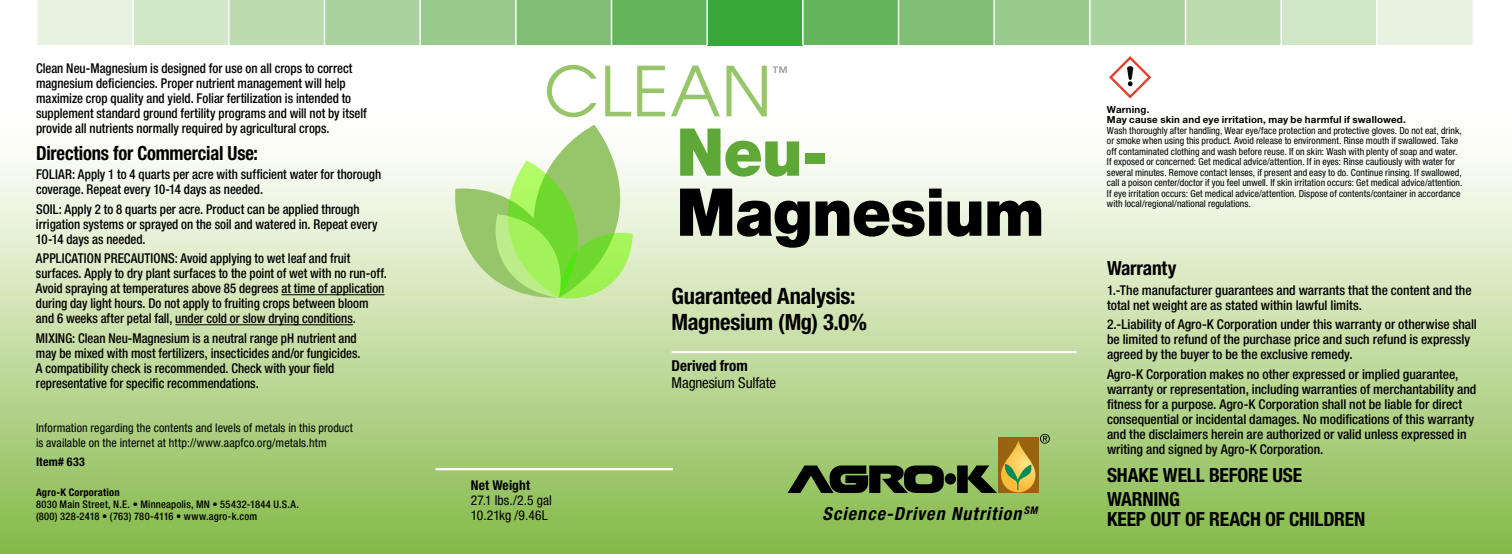
<style>
.page{position:relative;width:1512px;height:554px;background:#fff}
.page>*{position:absolute;margin:0;border:0;box-sizing:border-box;transform-origin:0 0}
.t1{font:68.4px "Avant Garde";letter-spacing:.01em;color:#97c569}
.t2{font:900 66px "Helvetica Neue LT Pro";letter-spacing:-.01em;color:#000;scale:.95 1}
.t3{font:900 66px "Helvetica Neue LT Pro";color:#5da837;scale:.95 1}
.t4{font:700 condensed 22.5px/25.5px "Helvetica Neue LT Pro";letter-spacing:-.015em;color:#000}
.t5{font:700 condensed 19.5px/24px "Helvetica Neue LT Pro";letter-spacing:-.01em;color:#000}
.t6{font:700 condensed 19.5px "Helvetica Neue LT Pro";letter-spacing:-.01em;color:#000;scale:.95 1}
.t7{font:italic 700 condensed 18px "Helvetica Neue LT Pro";letter-spacing:.06em;color:#000}
.t8{font:500 16.2px "Helvetica Neue LT Pro";color:#9b9b9c}
.t9{font:condensed 15px "Helvetica Neue LT Pro";letter-spacing:-.01em;color:#000}
.t10{font:700 condensed 15px "Helvetica Neue LT Pro";color:#000}
.t11{font:500 condensed 13.5px/15px "Helvetica Neue LT Pro";color:#000;scale:.95 1}
.t12{font:500 condensed 13.5px/15px "Helvetica Neue LT Pro";color:#000}
.t13{font:condensed 13.5px/15px "Helvetica Neue LT Pro";letter-spacing:.005em;color:#000}
.t14{font:700 condensed 13.5px "Helvetica Neue LT Pro";letter-spacing:.01em;color:#000}
.t15{font:condensed 12px/15px "Helvetica Neue LT Pro";letter-spacing:.01em;color:#000}
.t16{font:700 condensed 12px "Helvetica Neue LT Pro";letter-spacing:.025em;color:#000}
.t17{font:500 condensed 10.5px/12px "Helvetica Neue LT Pro";letter-spacing:.02em;color:#000}
.t18{font:700 condensed 10.5px "Helvetica Neue LT Pro";letter-spacing:.02em;color:#000}
.t19{font:condensed 9.75px/10.5px "Helvetica Neue LT Pro";letter-spacing:.005em;color:#000}
.t20{font:700 9.75px/10.5px "Helvetica Neue LT Pro";letter-spacing:.02em;color:#000}
</style>
<div class="page">
<div style="left:0;top:0;width:1512px;height:554px;background:linear-gradient(to bottom,#fff,#8fbf56)"></div>
<div style="left:38px;top:0;width:1435px;height:45px;background:#e7f2e1"></div>
<div style="left:134px;top:0;width:1242px;height:45px;background:#d1e7c7"></div>
<div style="left:230px;top:0;width:1050px;height:45px;background:#bcdcb0"></div>
<div style="left:325px;top:0;width:860px;height:45px;background:#aad29e"></div>
<svg style="left:421px;top:0;width:668px;height:45px;background:#7ebe74"></svg>
<div style="left:707px;top:0;width:96px;height:45px;background:#39a83a"></div>
<hr style="left:132px;top:0;width:2px;height:45px;background:#fff">
<hr style="left:228px;top:0;width:2px;height:45px;background:#fff">
<hr style="left:324px;top:0;width:1px;height:45px;background:#fff">
<hr style="left:419px;top:0;width:2px;height:45px;background:#fff">
<hr style="left:515px;top:0;width:2px;height:45px;background:#fff">
<hr style="left:611px;top:0;width:1px;height:45px;background:#fff">
<hr style="left:706px;top:0;width:2px;height:45px;background:#fff">
<hr style="left:802px;top:0;width:2px;height:45px;background:#fff">
<hr style="left:898px;top:0;width:1px;height:45px;background:#fff">
<hr style="left:993px;top:0;width:2px;height:45px;background:#fff">
<hr style="left:1089px;top:0;width:2px;height:45px;background:#fff">
<hr style="left:1185px;top:0;width:1px;height:45px;background:#fff">
<hr style="left:1280px;top:0;width:2px;height:45px;background:#fff">
<hr style="left:1376px;top:0;width:2px;height:45px;background:#fff">
<svg style="left:450px;top:125px;width:183px;height:178px"></svg>
<hr style="left:672px;top:351px;width:404px;height:2px;background:#fff">
<hr style="left:436px;top:468px;width:237px;height:2px;background:#fff">
<div style="left:945px;top:473px;width:11px;height:11px;background:#000;border-radius:50%"></div>
<svg style="left:788px;top:465px;width:156px;height:28px;background:#2e3a1f"></svg>
<svg style="left:957px;top:433px;width:93px;height:60px;background:#949849"></svg>
<hr style="left:281px;top:294px;width:104px;height:1px;background:#000">
<hr style="left:175px;top:324px;width:178px;height:1px;background:#000">
<svg style="left:1109px;top:56px;width:42px;height:42px"></svg>
<p class="t11" style="left:36px;top:60px;width:350px">Clean Neu-Magnesium is designed for use on all crops to correct magnesium deficiencies. Proper nutrient management will help maximize crop quality and yield. Foliar fertilization is intended to supplement standard ground fertility programs and will not by itself provide all nutrients normally required by agricultural crops.</p>
<h3 class="t6" style="left:36px;top:141px;width:235px">Directions for Commercial Use:</h3>
<p class="t11" style="left:36px;top:167px;width:365px">Foliar: Apply 1 to 4 quarts per acre with sufficient water for thorough coverage. Repeat every 10-14 days as needed.</p>
<p class="t11" style="left:36px;top:201px;width:361px">Soil: Apply 2 to 8 quarts per acre. Product can be applied through irrigation systems or sprayed on the soil and watered in. Repeat every<br>10-14 days as needed.</p>
<p class="t11" style="left:36px;top:251px;width:371px">Application Precautions: Avoid applying to wet leaf and fruit surfaces. Apply to dry plant surfaces to the point of wet with no run-off.<br>Avoid spraying at temperatures above 85 degrees at time of application during day light hours. Do not apply to fruiting crops between bloom and 6 weeks after petal fall, under cold or slow drying conditions.</p>
<p class="t11" style="left:36px;top:330px;width:343px">Mixing: Clean Neu-Magnesium is a neutral range pH nutrient and may be mixed with most fertilizers, insecticides and/or fungicides.<br>A compatibility check is recommended. Check with your field representative for specific recommendations.</p>
<p class="t15" style="left:36px;top:420px;width:319px">Information regarding the contents and levels of metals in this product is available on the internet at http://www.aapfco.org/metals.htm</p>
<p class="t16" style="left:36px;top:455px;width:50px">Item# 633</p>
<p class="t18" style="left:36px;top:485px;width:85px">Agro-K Corporation</p>
<p class="t17" style="left:36px;top:498px;width:265px">8030 Main Street, N.E. • Minneapolis, MN • 55432-1844 U.S.A. (800) 328-2418 • (763) 780-4116 • www.agro-k.com</p>
<h1 class="t1" style="left:544px;top:51px;width:230px">CLEAN</h1>
<p class="t8" style="left:772px;top:62px;width:18px">™</p>
<h2 class="t3" style="left:677px;top:113px;width:160px">Neu-</h2>
<h2 class="t2" style="left:677px;top:173px;width:389px">Magnesium</h2>
<h3 class="t4" style="left:672px;top:283px;width:197px">Guaranteed Analysis:<br>Magnesium (Mg) 3.0%</h3>
<p class="t14" style="left:471px;top:477px;width:61px">Net Weight</p>
<p class="t13" style="left:471px;top:492px;width:83px">27.1 lbs./2.5 gal<br>10.21kg /9.46L</p>
<p class="t10" style="left:672px;top:356px;width:78px">Derived from</p>
<p class="t9" style="left:672px;top:373px;width:106px">Magnesium Sulfate</p>
<h3 class="t7" style="left:823px;top:503px;width:217px">Science-Driven Nutrition <sup>SM</sup></h3>
<p class="t20" style="left:1107px;top:104px;width:300px">Warning.<br>May cause skin and eye irritation, may be harmful if swallowed.</p>
<p class="t19" style="left:1107px;top:125px;width:357px">Wash thoroughly after handling, Wear eye/face protection and protective gloves. Do not eat, drink, or smoke when using this product. Avoid release to environment. Rinse mouth if swallowed. Take off contaminated clothing and wash before reuse. If on skin: Wash with plenty of soap and water.<br>If exposed or concerned: Get medical advice/attention. If in eyes: Rinse cautiously with water for several minutes. Remove contact lenses, if present and easy to do. Continue rinsing. If swallowed, call a poison center/doctor if you feel unwell. If skin irritation occurs: Get medical advice/attention.<br>If eye irritation occurs: Get medical advice/attention. Dispose of contents/container in accordance with local/regional/national regulations.</p>
<h3 class="t5" style="left:1107px;top:256px;width:71px">Warranty</h3>
<p class="t12" style="left:1107px;top:282px;width:366px">1.-The manufacturer guarantees and warrants that the content and the total net weight are as stated within lawful limits.</p>
<p class="t12" style="left:1107px;top:316px;width:371px">2.-Liability of Agro-K Corporation under this warranty or otherwise shall be limited to refund of the purchase price and such refund is expressly agreed by the buyer to be the exclusive remedy.</p>
<p class="t12" style="left:1107px;top:366px;width:371px">Agro-K Corporation makes no other expressed or implied guarantee, warranty or representation, including warranties of merchantability and fitness for a purpose. Agro-K Corporation shall not be liable for direct consequential or incidental damages. No modifications of this warranty and the disclaimers herein are authorized or valid unless expressed in writing and signed by Agro-K Corporation.</p>
<h3 class="t5" style="left:1107px;top:463px;width:197px">SHAKE WELL BEFORE USE<br>Warning</h3>
<h3 class="t5" style="left:1107px;top:506px;width:258px">KEEP OUT OF REACH OF CHILDREN</h3>
</div>
